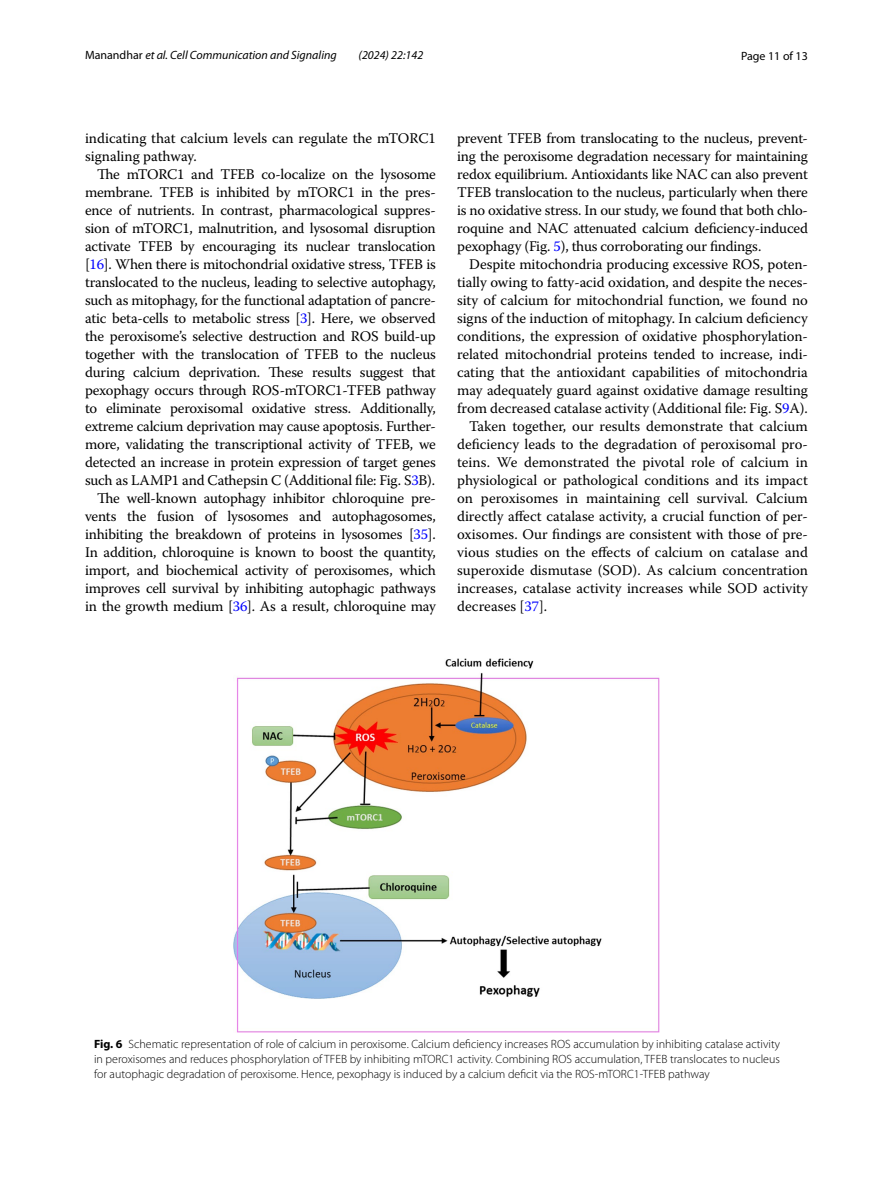
<style>
.page{position:relative;width:893px;height:1187px;background:#fff}
.page>*{position:absolute;margin:0;border:0;box-sizing:border-box;transform-origin:0 0}
.t1{font:14.7px/18px "Warnock Pro";letter-spacing:-.01em;color:#000}
.t2{font:300 12px/15px "Myriad Pro";color:#000;text-align:justify}
.t3{font:italic 12px "Myriad Pro";color:#000}
.t4{font:12px "Myriad Pro";color:#000}
.s1{font-style:normal}
.s2{color:#00f}
.s3{font-weight:700}
</style>
<div class="page">
<img style="left:234px;top:658px;width:425px;height:374px">
<p class="t3" style="left:85px;top:48px;width:253px"><span class="s1">Manandhar</span> et al. Cell Communication and Signaling</p>
<p class="t3" style="left:359px;top:48px;width:66px">(2024) 22:142</p>
<p class="t4" style="left:741px;top:48px;width:68px">Page 11 of 13</p>
<p class="t1" style="left:85px;top:128px;width:352px">indicating that calcium levels can regulate the mTORC1 signaling pathway.</p>
<p class="t1" style="left:85px;top:164px;width:352px;text-align:right">The mTORC1 and TFEB co-localize on the lysosome membrane. TFEB is inhibited by mTORC1 in the pres&shy;ence of nutrients. In contrast, pharmacological suppres&shy;sion of mTORC1, malnutrition, and lysosomal disruption activate TFEB by encouraging its nuclear translocation [<span class="s2">16</span>]. When there is mitochondrial oxidative stress, TFEB is translocated to the nucleus, leading to selective autophagy, such as mitophagy, for the functional adaptation of pancre&shy;atic beta-cells to metabolic stress [<span class="s2">3</span>]. Here, we observed the peroxisome’s selective destruction and ROS build-up together with the translocation of TFEB to the nucleus during calcium deprivation. These results suggest that pexophagy occurs through ROS-mTORC1-TFEB pathway to eliminate peroxisomal oxidative stress. Additionally, extreme calcium deprivation may cause apoptosis. Further&shy;more, validating the transcriptional activity of TFEB, we detected an increase in protein expression of target genes such as LAMP1 and Cathepsin C (Additional file: Fig. S<span class="s2">3</span>B).<br>The well-known autophagy inhibitor chloroquine pre&shy;vents the fusion of lysosomes and autophagosomes, inhibiting the breakdown of proteins in lysosomes [<span class="s2">35</span>].<br>In addition, chloroquine is known to boost the quantity, import, and biochemical activity of peroxisomes, which improves cell survival by inhibiting autophagic pathways in the growth medium [<span class="s2">36</span>]. As a result, chloroquine may</p>
<p class="t1" style="left:457px;top:128px;width:352px;text-align:justify">prevent TFEB from translocating to the nucleus, prevent&shy;ing the peroxisome degradation necessary for maintaining redox equilibrium. Antioxidants like NAC can also prevent TFEB translocation to the nucleus, particularly when there is no oxidative stress. In our study, we found that both chlo&shy;roquine and NAC attenuated calcium deficiency-induced pexophagy (Fig. <span class="s2">5</span>), thus corroborating our findings.</p>
<p class="t1" style="left:469px;top:254px;width:340px">Despite mitochondria producing excessive ROS, poten-</p>
<p class="t1" style="left:457px;top:272px;width:352px">tially owing to fatty-acid oxidation, and despite the neces-</p>
<p class="t1" style="left:457px;top:290px;width:352px">sity of calcium for mitochondrial function, we found no</p>
<p class="t1" style="left:457px;top:308px;width:352px">signs of the induction of mitophagy. In calcium deficiency</p>
<p class="t1" style="left:457px;top:326px;width:352px">conditions, the expression of oxidative phosphorylation-</p>
<p class="t1" style="left:457px;top:344px;width:352px">related mitochondrial proteins tended to increase, indi-</p>
<p class="t1" style="left:457px;top:362px;width:352px">cating that the antioxidant capabilities of mitochondria</p>
<p class="t1" style="left:457px;top:380px;width:352px">may adequately guard against oxidative damage resulting</p>
<p class="t1" style="left:457px;top:398px;width:352px">from decreased catalase activity (Additional file: Fig. S<span class="s2">9</span>A).</p>
<p class="t1" style="left:469px;top:416px;width:340px">Taken together, our results demonstrate that calcium</p>
<p class="t1" style="left:457px;top:434px;width:352px">deficiency leads to the degradation of peroxisomal pro-</p>
<p class="t1" style="left:457px;top:452px;width:352px">teins. We demonstrated the pivotal role of calcium in</p>
<p class="t1" style="left:457px;top:470px;width:352px">physiological or pathological conditions and its impact</p>
<p class="t1" style="left:457px;top:488px;width:352px">on peroxisomes in maintaining cell survival. Calcium</p>
<p class="t1" style="left:457px;top:506px;width:352px">directly affect catalase activity, a crucial function of per-</p>
<p class="t1" style="left:457px;top:524px;width:352px">oxisomes. Our findings are consistent with those of pre-</p>
<p class="t1" style="left:457px;top:542px;width:352px">vious studies on the effects of calcium on catalase and</p>
<p class="t1" style="left:457px;top:560px;width:352px">superoxide dismutase (SOD). As calcium concentration</p>
<p class="t1" style="left:457px;top:578px;width:352px">increases, catalase activity increases while SOD activity</p>
<p class="t1" style="left:457px;top:596px;width:92px">decreases [<span class="s2">37</span>].</p>
<p class="t2" style="left:94px;top:1036px;width:688px"><span class="s3">Fig. 6</span> Schematic representation of role of calcium in peroxisome. Calcium deficiency increases ROS accumulation by inhibiting catalase activity in peroxisomes and reduces phosphorylation of TFEB by inhibiting mTORC1 activity. Combining ROS accumulation, TFEB translocates to nucleus for autophagic degradation of peroxisome. Hence, pexophagy is induced by a calcium deficit via the ROS-mTORC1-TFEB pathway</p>
</div>
